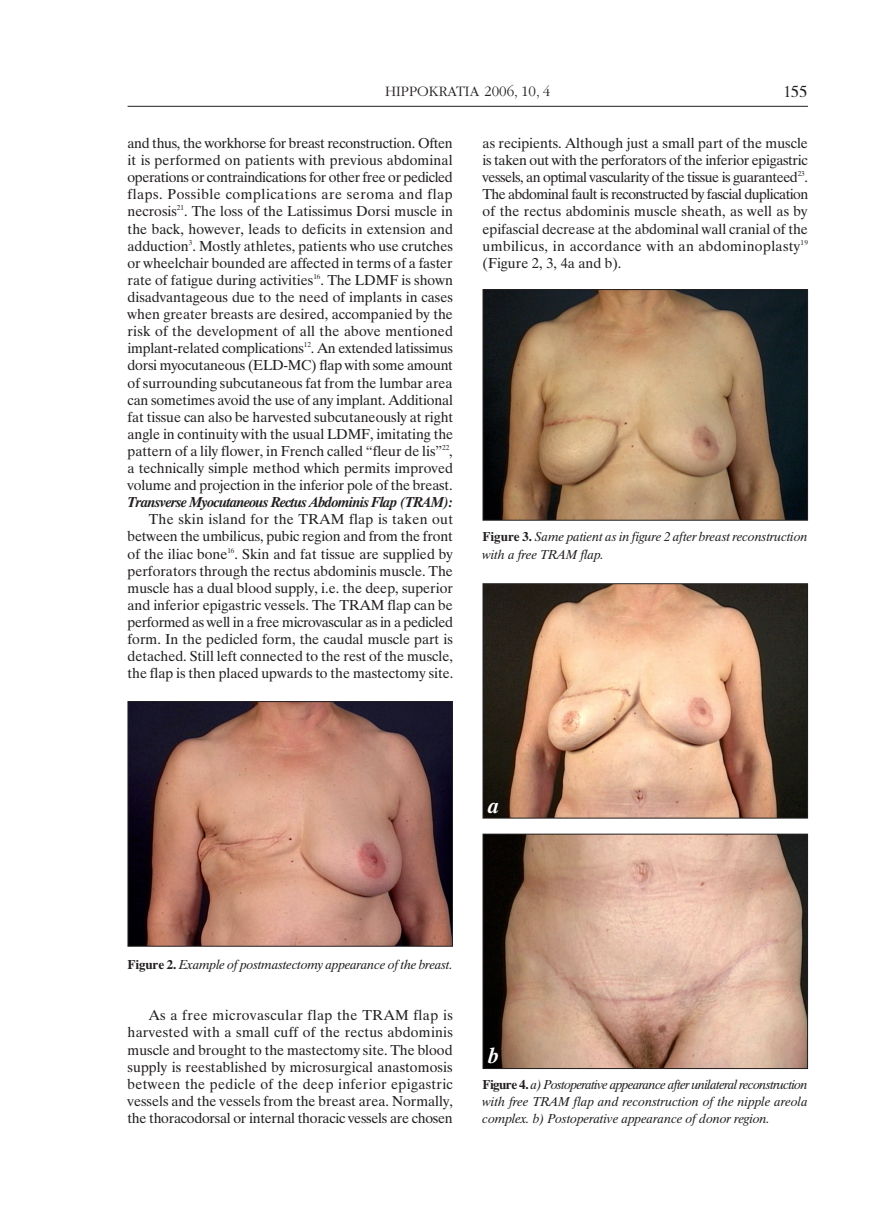
<style>
.page{position:relative;width:893px;height:1212px;background:#fff}
.page>*{position:absolute;margin:0;border:0;box-sizing:border-box;transform-origin:0 0}
.t1{font:italic 700 22.5px "Mg Times";color:#fff}
.t2{font:16.5px "Gr Times";color:#231f20}
.t3{font:15px/17.1px "UB Times";color:#231f20;text-align:justify}
.t4{font:italic 700 15px "Mg Times";letter-spacing:-.04em;color:#231f20}
.t5{font:300 15px "PF Garamond Text";color:#231f20}
.t6{font:italic 13.5px/17.1px "Mg Times";letter-spacing:-.005em;color:#231f20}
.s1{font-weight:700;font-style:normal}
</style>
<div class="page">
<hr style="left:128px;top:106px;width:680px;height:1px;background:#231f20">
<img style="left:130px;top:703px;width:321px;height:241px">
<div style="left:128px;top:701px;width:325px;height:245px;border:1px solid #231f20"></div>
<img style="left:485px;top:291px;width:321px;height:228px">
<div style="left:483px;top:289px;width:325px;height:232px;border:1px solid #231f20"></div>
<img style="left:485px;top:585px;width:321px;height:231px">
<div style="left:483px;top:583px;width:325px;height:235px;border:1px solid #231f20"></div>
<img style="left:485px;top:836px;width:321px;height:231px">
<div style="left:483px;top:834px;width:325px;height:235px;border:1px solid #231f20"></div>
<p class="t5" style="left:385px;top:82px;width:167px">HIPPOKRATIA 2006, 10, 4</p>
<p class="t2" style="left:783px;top:83px;width:26px">155</p>
<p class="t3" style="left:128px;top:134px;width:327px">and thus, the workhorse for breast reconstruction. Often it is performed on patients with previous abdominal operations or contraindications for other free or pedicled flaps. Possible complications are seroma and flap necrosis<sup>21</sup>. The loss of the Latissimus Dorsi muscle in the back, however, leads to deficits in extension and adduction<sup>3</sup>. Mostly athletes, patients who use crutches or wheelchair bounded are affected in terms of a faster rate of fatigue during activities<sup>16</sup>. The LDMF is shown disadvantageous due to the need of implants in cases when greater breasts are desired, accompanied by the risk of the development of all the above mentioned implant-related complications<sup>12</sup>. An extended latissimus dorsi myocutaneous (ELD-MC) flap with some amount of surrounding subcutaneous fat from the lumbar area can sometimes avoid the use of any implant. Additional fat tissue can also be harvested subcutaneously at right angle in continuity with the usual LDMF, imitating the pattern of a lily flower, in French called “fleur de lis”<sup>22</sup>, a technically simple method which permits improved volume and projection in the inferior pole of the breast.</p>
<p class="t4" style="left:128px;top:493px;width:327px">Transverse Myocutaneous Rectus Abdominis Flap (TRAM):</p>
<p class="t3" style="left:128px;top:511px;width:327px;text-indent:21px">The skin island for the TRAM flap is taken out between the umbilicus, pubic region and from the front of the iliac bone<sup>16</sup>. Skin and fat tissue are supplied by perforators through the rectus abdominis muscle. The muscle has a dual blood supply, i.e. the deep, superior and inferior epigastric vessels. The TRAM flap can be performed as well in a free microvascular as in a pedicled form. In the pedicled form, the caudal muscle part is detached. Still left connected to the rest of the muscle, the flap is then placed upwards to the mastectomy site.</p>
<p class="t3" style="left:483px;top:134px;width:327px">as recipients. Although just a small part of the muscle is taken out with the perforators of the inferior epigastric vessels, an optimal vascularity of the tissue is guaranteed<sup>23</sup>.<br>The abdominal fault is reconstructed by fascial duplication of the rectus abdominis muscle sheath, as well as by epifascial decrease at the abdominal wall cranial of the umbilicus, in accordance with an abdominoplasty<sup>19 </sup>(Figure 2, 3, 4a and b).</p>
<p class="t6" style="left:483px;top:528px;width:327px"><span class="s1">Figure 3.</span> Same patient as in figure 2 after breast reconstruction with a free TRAM flap.</p>
<h1 class="t1" style="left:489px;top:792px;width:13px">a</h1>
<p class="t6" style="left:128px;top:956px;width:327px"><span class="s1">Figure 2.</span> Example of postmastectomy appearance of the breast.</p>
<p class="t3" style="left:128px;top:1006px;width:327px;text-indent:21px">As a free microvascular flap the TRAM flap is harvested with a small cuff of the rectus abdominis muscle and brought to the mastectomy site. The blood supply is reestablished by microsurgical anastomosis between the pedicle of the deep inferior epigastric vessels and the vessels from the breast area. Normally, the thoracodorsal or internal thoracic vessels are chosen</p>
<h1 class="t1" style="left:489px;top:1042px;width:12px">b</h1>
<p class="t6" style="left:483px;top:1075px;width:327px;text-align:justify"><span class="s1">Figure 4.</span> a) Postoperative appearance after unilateral reconstruction with free TRAM flap and reconstruction of the nipple areola complex. b) Postoperative appearance of donor region.</p>
</div>
